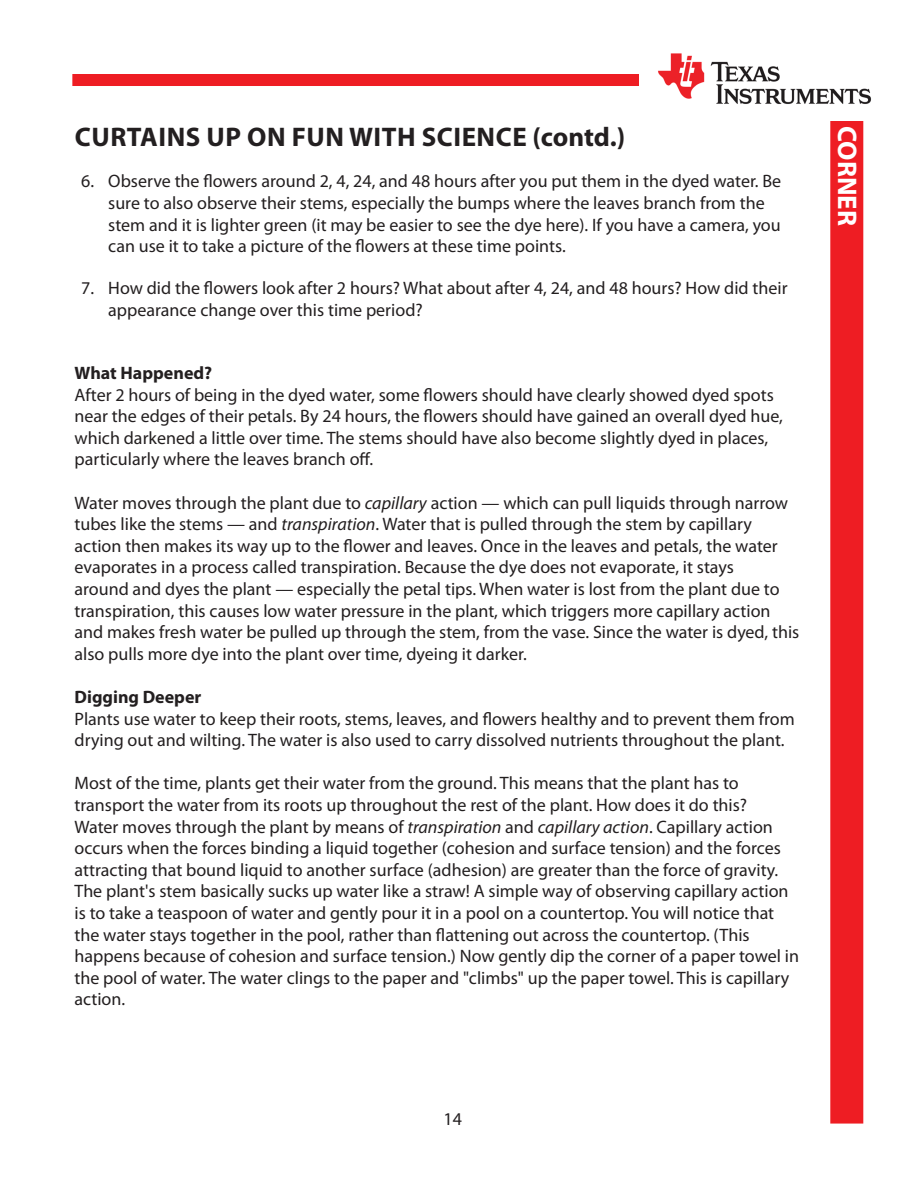
<style>
.page{position:relative;width:918px;height:1188px;background:#fff}
.page>*{position:absolute;margin:0;border:0;box-sizing:border-box;transform-origin:0 0}
.t1{font:700 27px "Myriad Pro";letter-spacing:.02em;color:#231f20}
.t2{font:700 27px "Myriad Pro";color:#fff}
.t3{font:18px/21.6px "Myriad Pro";color:#231f20}
.t4{font:700 18px "Myriad Pro";color:#231f20}
.s1{font-style:italic}
</style>
<div class="page">
<div style="left:830px;top:109px;width:33px;height:1015px;background:#ee1d23"></div>
<div style="left:72px;top:74px;width:766px;height:12px;background:#ee1d23"></div>
<img style="left:639px;top:53px;width:232px;height:68px">
<h1 class="t1" style="left:75px;top:119px;width:552px">CURTAINS UP ON FUN WITH SCIENCE (contd.)</h1>
<p class="t3" style="left:108px;top:170px;width:675px;text-indent:-27px">6. Observe the flowers around 2, 4, 24, and 48 hours after you put them in the dyed water. Be sure to also observe their stems, especially the bumps where the leaves branch from the stem and it is lighter green (it may be easier to see the dye here). If you have a camera, you can use it to take a picture of the flowers at these time points.</p>
<p class="t3" style="left:108px;top:277px;width:681px;text-indent:-27px">7. How did the flowers look after 2 hours? What about after 4, 24, and 48 hours? How did their appearance change over this time period?</p>
<p class="t4" style="left:75px;top:361px;width:139px">What Happened?</p>
<p class="t3" style="left:75px;top:384px;width:710px">After 2 hours of being in the dyed water, some flowers should have clearly showed dyed spots near the edges of their petals. By 24 hours, the flowers should have gained an overall dyed hue, which darkened a little over time. The stems should have also become slightly dyed in places, particularly where the leaves branch off.</p>
<p class="t3" style="left:75px;top:492px;width:726px">Water moves through the plant due to <span class="s1">capillary</span> action — which can pull liquids through narrow tubes like the stems — and <span class="s1">transpiration</span>. Water that is pulled through the stem by capillary action then makes its way up to the flower and leaves. Once in the leaves and petals, the water evaporates in a process called transpiration. Because the dye does not evaporate, it stays<br>around and dyes the plant — especially the petal tips. When water is lost from the plant due to transpiration, this causes low water pressure in the plant, which triggers more capillary action and makes fresh water be pulled up through the stem, from the vase. Since the water is dyed, this also pulls more dye into the plant over time, dyeing it darker.</p>
<p class="t4" style="left:75px;top:685px;width:128px">Digging Deeper</p>
<p class="t3" style="left:75px;top:708px;width:722px">Plants use water to keep their roots, stems, leaves, and flowers healthy and to prevent them from drying out and wilting. The water is also used to carry dissolved nutrients throughout the plant.</p>
<p class="t3" style="left:75px;top:772px;width:726px">Most of the time, plants get their water from the ground. This means that the plant has to transport the water from its roots up throughout the rest of the plant. How does it do this?<br>Water moves through the plant by means of <span class="s1">transpiration</span> and <span class="s1">capillary action</span>. Capillary action occurs when the forces binding a liquid together (cohesion and surface tension) and the forces attracting that bound liquid to another surface (adhesion) are greater than the force of gravity.<br>The plant's stem basically sucks up water like a straw! A simple way of observing capillary action is to take a teaspoon of water and gently pour it in a pool on a countertop. You will notice that the water stays together in the pool, rather than flattening out across the countertop. (This happens because of cohesion and surface tension.) Now gently dip the corner of a paper towel in the pool of water. The water clings to the paper and "climbs" up the paper towel. This is capillary action.</p>
<h1 class="t2" style="left:865px;top:126px;width:101px;rotate:90deg">CORNER</h1>
<p class="t3" style="left:444px;top:1108px;width:20px">14</p>
</div>
